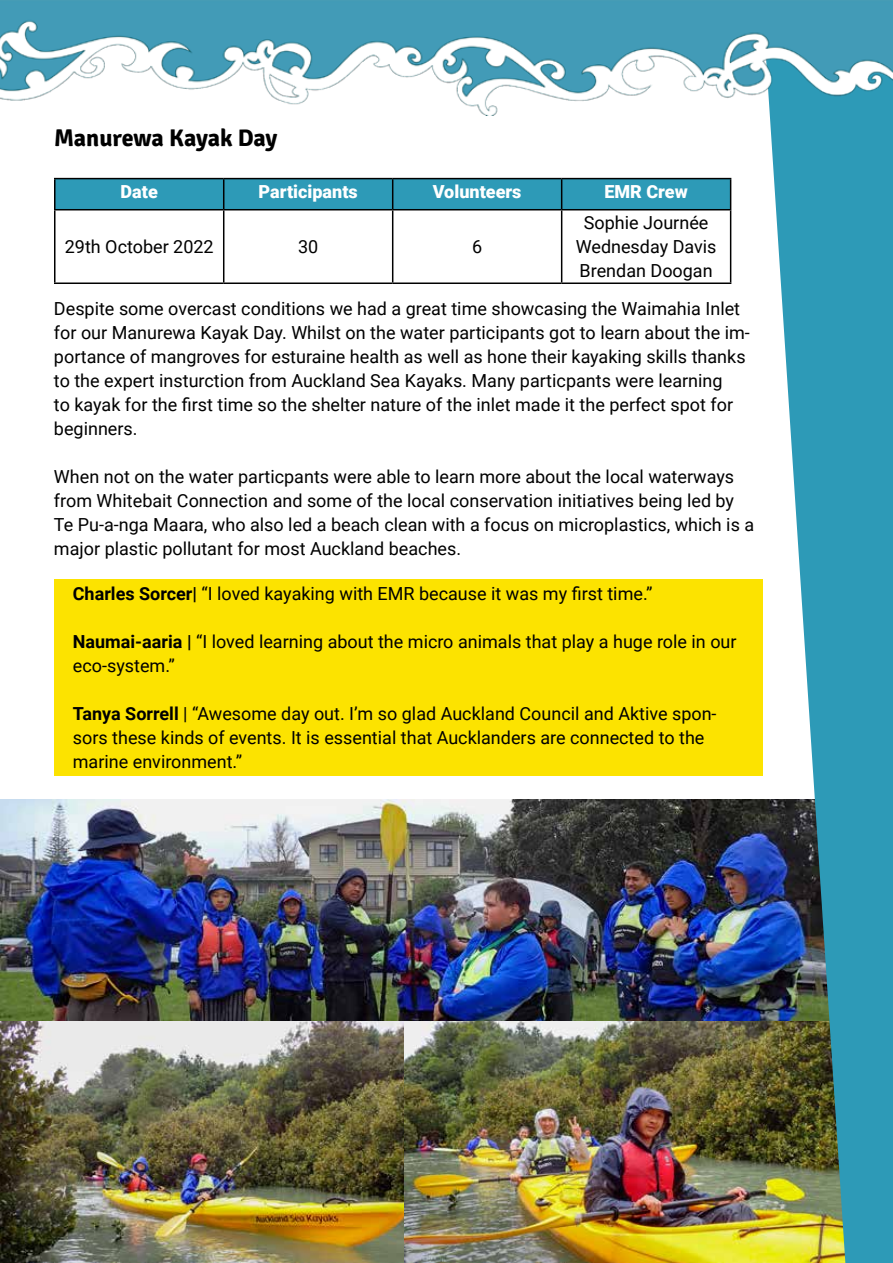
<style>
.page{position:relative;width:893px;height:1263px;background:#fff}
.page>*{position:absolute;margin:0;border:0;box-sizing:border-box;transform-origin:0 0}
.t1{font:700 24px "Signika";letter-spacing:-.005em;color:#000}
.t2{font:18px/24px "Roboto";color:#000}
.t3{font:900 18px "Roboto";color:#fff}
.s1{font-weight:700}
</style>
<div class="page">
<div style="left:56px;top:179px;width:674px;height:30px;background:#2d9ab7"></div>
<hr style="left:54px;top:178px;width:170px;height:1px;background:#000">
<hr style="left:54px;top:179px;width:2px;height:30px;background:#000">
<hr style="left:224px;top:178px;width:169px;height:1px;background:#000">
<hr style="left:223px;top:179px;width:1px;height:30px;background:#000">
<hr style="left:393px;top:178px;width:169px;height:1px;background:#000">
<hr style="left:392px;top:179px;width:1px;height:30px;background:#000">
<hr style="left:562px;top:178px;width:169px;height:1px;background:#000">
<hr style="left:561px;top:179px;width:1px;height:30px;background:#000">
<hr style="left:730px;top:179px;width:1px;height:30px;background:#000">
<hr style="left:54px;top:209px;width:170px;height:1px;background:#000">
<hr style="left:54px;top:210px;width:2px;height:72px;background:#000">
<hr style="left:224px;top:209px;width:169px;height:1px;background:#000">
<hr style="left:223px;top:210px;width:1px;height:72px;background:#000">
<hr style="left:393px;top:209px;width:169px;height:1px;background:#000">
<hr style="left:392px;top:210px;width:1px;height:72px;background:#000">
<hr style="left:562px;top:209px;width:169px;height:1px;background:#000">
<hr style="left:561px;top:210px;width:1px;height:72px;background:#000">
<hr style="left:730px;top:210px;width:1px;height:72px;background:#000">
<hr style="left:54px;top:282px;width:170px;height:2px;background:#000">
<hr style="left:224px;top:282px;width:169px;height:2px;background:#000">
<hr style="left:393px;top:282px;width:169px;height:2px;background:#000">
<hr style="left:562px;top:282px;width:169px;height:2px;background:#000">
<div style="left:54px;top:580px;width:708px;height:196px;background:#fce300"></div>
<img style="left:1px;top:799px;width:761px;height:222px">
<img style="left:0;top:1021px;width:404px;height:242px">
<img style="left:404px;top:1021px;width:358px;height:242px">
<img style="left:762px;top:115px;width:131px;height:1148px">
<img style="left:0;top:0;width:893px;height:115px">
<h1 class="t1" style="left:54px;top:124px;width:225px">Manurewa Kayak Day</h1>
<p class="t3" style="left:121px;top:179px;width:39px">Date</p>
<p class="t3" style="left:259px;top:179px;width:101px">Participants</p>
<p class="t3" style="left:433px;top:179px;width:90px">Volunteers</p>
<p class="t3" style="left:604px;top:179px;width:85px">EMR Crew</p>
<p class="t2" style="left:65px;top:234px;width:150px">29th October 2022</p>
<p class="t2" style="left:298px;top:234px;width:22px">30</p>
<p class="t2" style="left:472px;top:234px;width:12px">6</p>
<p class="t2" style="left:576px;top:210px;width:142px;text-align:center">Sophie Journée<br>Wednesday Davis<br>Brendan Doogan</p>
<p class="t2" style="left:54px;top:296px;width:697px">Despite some overcast conditions we had a great time showcasing the Waimahia Inlet for our Manurewa Kayak Day. Whilst on the water participants got to learn about the im&shy;portance of mangroves for esturaine health as well as hone their kayaking skills thanks to the expert insturction from Auckland Sea Kayaks. Many particpants were learning<br>to kayak for the first time so the shelter nature of the inlet made it the perfect spot for beginners.</p>
<p class="t2" style="left:54px;top:464px;width:702px">When not on the water particpants were able to learn more about the local waterways from Whitebait Connection and some of the local conservation initiatives being led by Te Pu-a-nga Maara, who also led a beach clean with a focus on microplastics, which is a major plastic pollutant for most Auckland beaches.</p>
<p class="t2" style="left:73px;top:581px;width:581px"><span class="s1">Charles Sorcer|</span> “I loved kayaking with EMR because it was my first time.”</p>
<p class="t2" style="left:73px;top:629px;width:665px"><span class="s1">Naumai-aaria |</span> “I loved learning about the micro animals that play a huge role in our eco-system.”</p>
<p class="t2" style="left:73px;top:701px;width:645px"><span class="s1">Tanya Sorrell</span> | “Awesome day out. I’m so glad Auckland Council and Aktive spon&shy;sors these kinds of events. It is essential that Aucklanders are connected to the marine environment.”</p>
</div>
